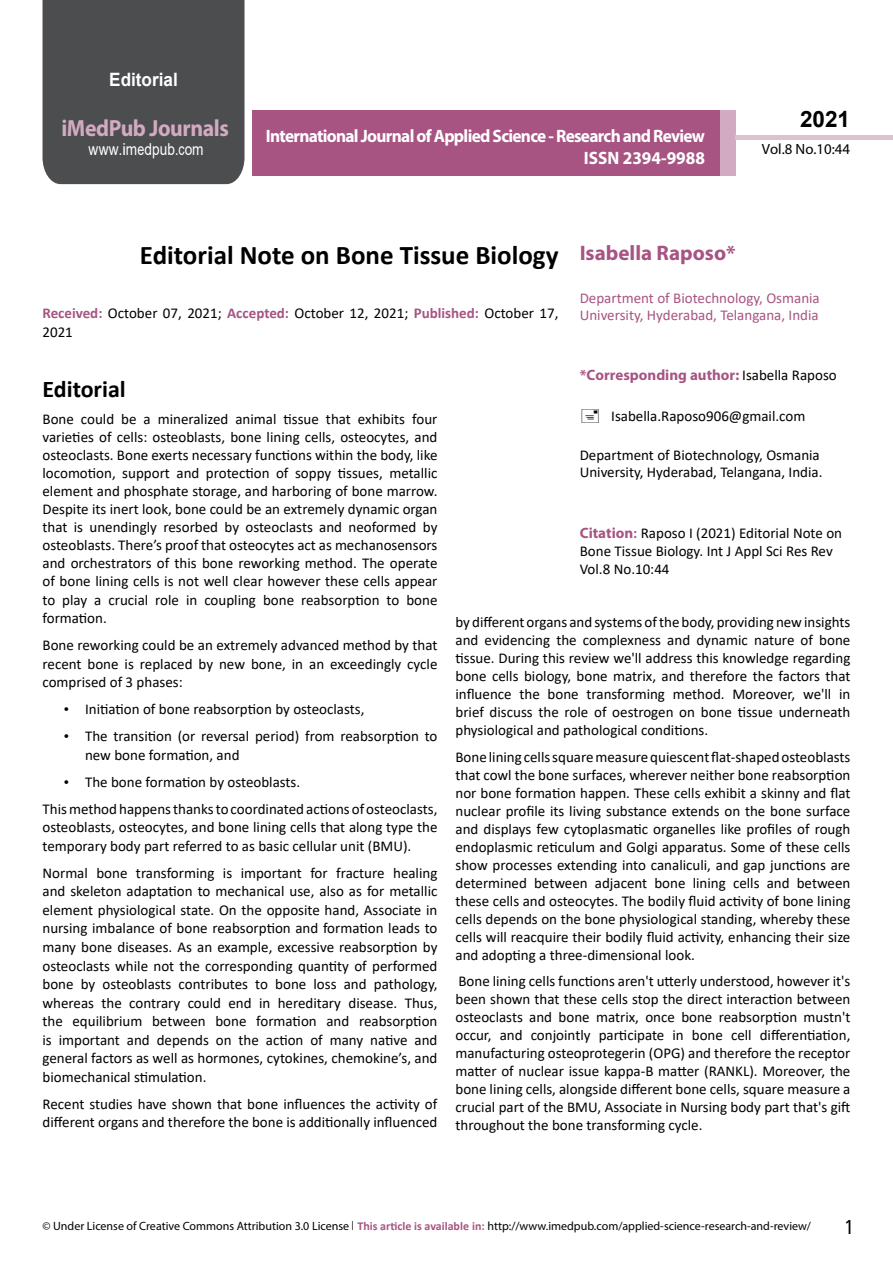
<style>
.page{position:relative;width:893px;height:1263px;background:#fff}
.page>*{position:absolute;margin:0;border:0;box-sizing:border-box;transform-origin:0 0}
.t1{font:700 27px "Calibri";color:#000}
.t2{font:25.5px "Tunga";color:#000}
.t3{font:700 24px "Calibri";color:#000}
.t4{font:700 23.4px "Myriad Pro";letter-spacing:-.02em;color:#d2aac1;scale:.93 1}
.t5{font:700 22.5px "Arial";color:#000}
.t6{font:700 21px "Myriad Pro";color:#a75483}
.t7{font:700 18.45px "Arial";color:#fff;scale:.93 1}
.t8{font:700 18px/21.6px "Myriad Pro";letter-spacing:-.04em;color:#fff;text-align:right;scale:.96 1}
.t9{font:16.5px "Arial";letter-spacing:.01em;color:#fff;scale:.83 1}
.t10{font:15px/18px "Calibri";color:#000}
.t11{font:15px/17.4px "Calibri";color:#a75483}
.t12{font:700 15px "Myriad Pro";color:#a75483}
.t13{font:14.85px "Myriad Pro";color:#000}
.t14{font:12px "Myriad Pro";color:#000}
.s1{font-family:"Calibri"}
.s2{font-weight:700;color:#a75483}
.s3{font-family:"Times New Roman"}
.s4{font-family:"Calibri";font-weight:400;color:#000}
.s5{font-family:"Myriad Pro";font-weight:700;color:#a75483}
.s6{font-family:"Tunga"}
.s7{font-family:"Calibri";font-weight:700;color:#a75483}
</style>
<div class="page">
<div style="left:252px;top:110px;width:469px;height:66px;background:#a75483"></div>
<div style="left:720px;top:110px;width:16px;height:66px;background:#d2aac1"></div>
<div style="left:43px;top:0;width:201px;height:184px;background:#4c4d4f"></div>
<div style="left:736px;top:135px;width:157px;height:5px;background:#dcc2cf"></div>
<p class="t7" style="left:109px;top:66px;width:75px">Editorial</p>
<h3 class="t4" style="left:61px;top:113px;width:181px">iMedPub Journals</h3>
<p class="t9" style="left:89px;top:138px;width:140px">www<span class="s1">.</span>imedpub<span class="s1">.</span>com</p>
<p class="t8" style="left:266px;top:125px;width:459px">International Journal of Applied Science - Research and Review<br>ISSN 2394-9988</p>
<h3 class="t5" style="left:800px;top:104px;width:52px">2021</h3>
<p class="t13" style="left:762px;top:140px;width:90px">Vol.8 No.10:44</p>
<h1 class="t1" style="left:140px;top:236px;width:420px">Editorial Note on Bone Tissue Biology</h1>
<p class="t10" style="left:43px;top:303px;width:517px;line-height:18.8px"><span class="s2">Received:</span> October 07, 2021; <span class="s2">Accepted:</span> October 12, 2021; <span class="s2">Published:</span> October 17,<br>2021</p>
<h3 class="t6" style="left:580px;top:239px;width:157px">Isabella Raposo*</h3>
<p class="t11" style="left:580px;top:288px;width:242px">Department of Biotechnology, Osmania<br>University, Hyderabad, Telangana, India</p>
<h3 class="t3" style="left:43px;top:372px;width:85px">Editorial</h3>
<p class="t10" style="left:43px;top:409px;width:396px;text-align:justify">Bone could be a mineralized animal tissue that exhibits four varieties of cells: osteoblasts, bone lining cells, osteocytes, and osteoclasts. Bone exerts necessary functions within the body, like locomotion, support and protection of soppy tissues, metallic element and phosphate storage, and harboring of bone marrow.<br>Despite its inert look, bone could be an extremely dynamic organ that is unendingly resorbed by osteoclasts and neoformed by osteoblasts. There’s proof that osteocytes act as mechanosensors and orchestrators of this bone reworking method. The operate of bone lining cells is not well clear however these cells appear to play a crucial role in coupling bone reabsorption to bone formation.</p>
<p class="t10" style="left:43px;top:635px;width:396px;line-height:18.6px;text-align:justify">Bone reworking could be an extremely advanced method by that recent bone is replaced by new bone, in an exceedingly cycle comprised of 3 phases:</p>
<p class="t10" style="left:64px;top:700px;width:302px"><span class="s3">•</span> Initiation of bone reabsorption by osteoclasts,</p>
<p class="t10" style="left:85px;top:726px;width:354px;line-height:18.6px;text-indent:-21px"><span class="s3">•</span> The transition (or reversal period) from reabsorption to new bone formation, and</p>
<p class="t10" style="left:43px;top:768px;width:396px;line-height:27px;text-indent:21px"><span class="s3">•</span> The bone formation by osteoblasts.<br>This method happens thanks to coordinated actions of osteoclasts,</p>
<p class="t10" style="left:43px;top:818px;width:396px;line-height:18.6px">osteoblasts, osteocytes, and bone lining cells that along type the temporary body part referred to as basic cellular unit (BMU).</p>
<p class="t10" style="left:43px;top:863px;width:396px;line-height:18.6px;text-align:justify">Normal bone transforming is important for fracture healing and skeleton adaptation to mechanical use, also as for metallic element physiological state. On the opposite hand, Associate in nursing imbalance of bone reabsorption and formation leads to many bone diseases. As an example, excessive reabsorption by osteoclasts while not the corresponding quantity of performed bone by osteoblasts contributes to bone loss and pathology, whereas the contrary could end in hereditary disease. Thus, the equilibrium between bone formation and reabsorption is important and depends on the action of many native and general factors as well as hormones, cytokines, chemokine’s, and biomechanical stimulation.</p>
<p class="t10" style="left:43px;top:1094px;width:396px;line-height:18.5px">Recent studies have shown that bone influences the activity of different organs and therefore the bone is additionally influenced</p>
<p class="t12" style="left:580px;top:366px;width:259px">*Corresponding author: <span class="s4">Isabella Raposo</span></p>
<p class="t10" style="left:611px;top:406px;width:196px">Isabella.Raposo906@gmail.com</p>
<p class="t10" style="left:580px;top:445px;width:244px;line-height:17.4px">Department of Biotechnology, Osmania<br>University, Hyderabad, Telangana, India.</p>
<p class="t10" style="left:580px;top:523px;width:264px"><span class="s5">Citation</span><span class="s2">:</span> Raposo I (2021) Editorial Note on<br>Bone Tissue Biology. Int J Appl Sci Res Rev<br>Vol.8 No.10:44</p>
<p class="t10" style="left:455px;top:613px;width:396px;text-align:justify">by different organs and systems of the body, providing new insights and evidencing the complexness and dynamic nature of bone tissue. During this review we'll address this knowledge regarding bone cells biology, bone matrix, and therefore the factors that influence the bone transforming method. Moreover, we'll in brief discuss the role of oestrogen on bone tissue underneath physiological and pathological conditions.</p>
<p class="t10" style="left:455px;top:747px;width:396px;text-align:justify">Bone lining cells square measure quiescent flat-shaped osteoblasts that cowl the bone surfaces, wherever neither bone reabsorption nor bone formation happen. These cells exhibit a skinny and flat nuclear profile its living substance extends on the bone surface and displays few cytoplasmatic organelles like profiles of rough endoplasmic reticulum and Golgi apparatus. Some of these cells show processes extending into canaliculi, and gap junctions are determined between adjacent bone lining cells and between these cells and osteocytes. The bodily fluid activity of bone lining cells depends on the bone physiological standing, whereby these cells will reacquire their bodily fluid activity, enhancing their size and adopting a three-dimensional look.</p>
<p class="t10" style="left:455px;top:972px;width:396px;text-align:justify">Bone lining cells functions aren't utterly understood, however it's been shown that these cells stop the direct interaction between osteoclasts and bone matrix, once bone reabsorption mustn't occur, and conjointly participate in bone cell differentiation, manufacturing osteoprotegerin (OPG) and therefore the receptor matter of nuclear issue kappa-B matter (RANKL). Moreover, the bone lining cells, alongside different bone cells, square measure a crucial part of the BMU, Associate in Nursing body part that's gift throughout the bone transforming cycle.</p>
<p class="t14" style="left:43px;top:1219px;width:770px">© Under License of Creative Commons Attribution 3.0 License <span class="s6">|</span> <span class="s7">This article is available in:</span> http://www.imedpub.com/applied-science-research-and-review/</p>
<h2 class="t2" style="left:845px;top:1211px;width:9px">1</h2>
</div>
